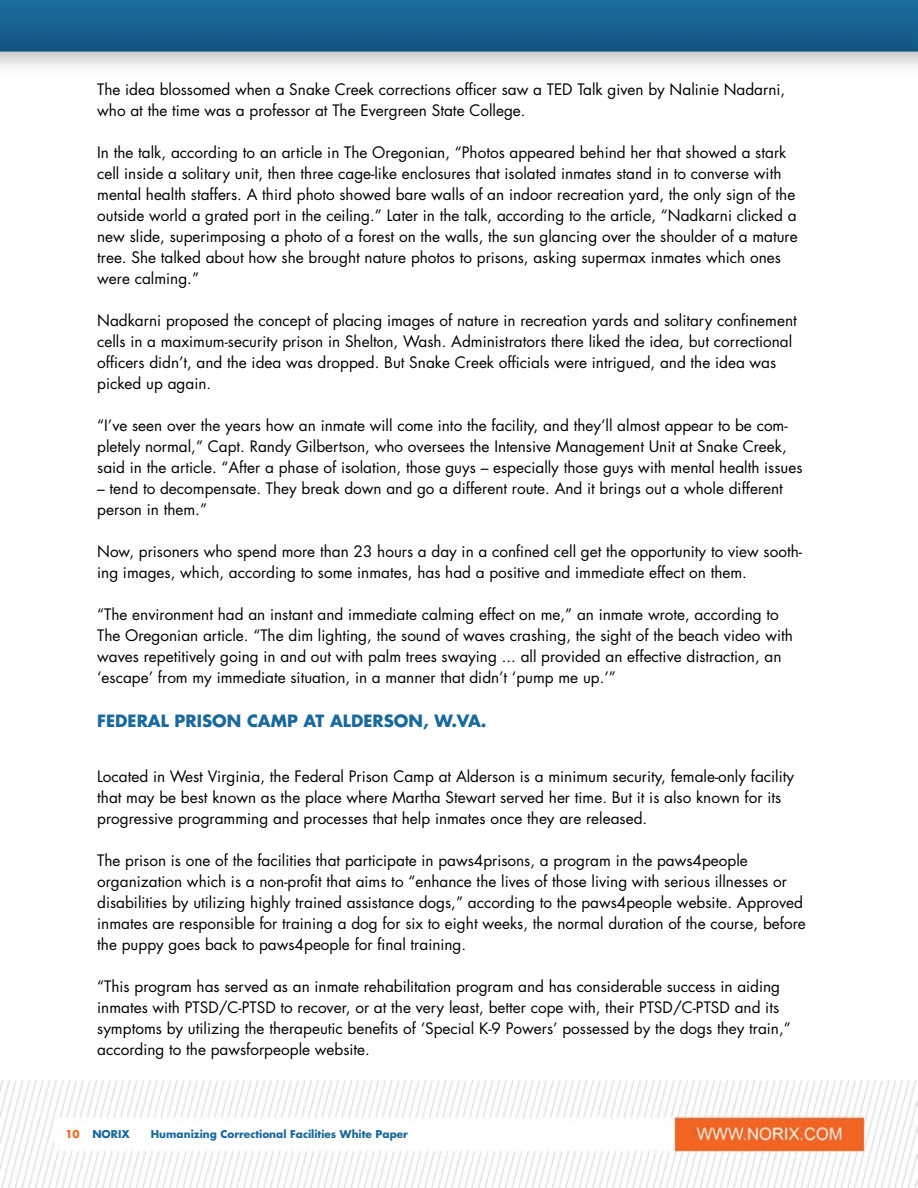
<style>
.page{position:relative;width:918px;height:1188px;background:#fff}
.page>*{position:absolute;margin:0;border:0;box-sizing:border-box;transform-origin:0 0}
.t1{font:700 16.5px "Futura Std";color:#1a699c}
.t2{font:15.3px/21px "Futura Std";color:#000}
.t3{font:700 10.5px "Futura Std";color:#1a699c}
.s1{color:#f26522}
</style>
<div class="page">
<img style="left:0;top:0;width:918px;height:1188px">
<p class="t2" style="left:97px;top:79px;width:690px">The idea blossomed when a Snake Creek corrections officer saw a TED Talk given by Nalinie Nadarni, who at the time was a professor at The Evergreen State College.</p>
<p class="t2" style="left:97px;top:142px;width:702px">In the talk, according to an article in The Oregonian, “Photos appeared behind her that showed a stark cell inside a solitary unit, then three cage-like enclosures that isolated inmates stand in to converse with mental health staffers. A third photo showed bare walls of an indoor recreation yard, the only sign of the outside world a grated port in the ceiling.” Later in the talk, according to the article, “Nadkarni clicked a new slide, superimposing a photo of a forest on the walls, the sun glancing over the shoulder of a mature tree. She talked about how she brought nature photos to prisons, asking supermax inmates which ones were calming.”</p>
<p class="t2" style="left:97px;top:310px;width:701px">Nadkarni proposed the concept of placing images of nature in recreation yards and solitary confinement cells in a maximum-security prison in Shelton, Wash. Administrators there liked the idea, but correctional officers didn’t, and the idea was dropped. But Snake Creek officials were intrigued, and the idea was picked up again.</p>
<p class="t2" style="left:97px;top:415px;width:707px">“I’ve seen over the years how an inmate will come into the facility, and they’ll almost appear to be com&shy;pletely normal,” Capt. Randy Gilbertson, who oversees the Intensive Management Unit at Snake Creek, said in the article. “After a phase of isolation, those guys – especially those guys with mental health issues</p>
<p class="t2" style="left:97px;top:478px;width:687px">– tend to decompensate. They break down and go a different route. And it brings out a whole different person in them.”</p>
<p class="t2" style="left:97px;top:541px;width:706px">Now, prisoners who spend more than 23 hours a day in a confined cell get the opportunity to view sooth&shy;ing images, which, according to some inmates, has had a positive and immediate effect on them.</p>
<p class="t2" style="left:97px;top:604px;width:697px">“The environment had an instant and immediate calming effect on me,” an inmate wrote, according to The Oregonian article. “The dim lighting, the sound of waves crashing, the sight of the beach video with waves repetitively going in and out with palm trees swaying ... all provided an effective distraction, an ‘escape’ from my immediate situation, in a manner that didn’t ‘pump me up.’”</p>
<p class="t1" style="left:97px;top:710px;width:391px">Federal Prison Camp at Alderson, W.Va.</p>
<p class="t2" style="left:97px;top:766px;width:698px">Located in West Virginia, the Federal Prison Camp at Alderson is a minimum security, female-only facility that may be best known as the place where Martha Stewart served her time. But it is also known for its progressive programming and processes that help inmates once they are released.</p>
<p class="t2" style="left:97px;top:850px;width:710px">The prison is one of the facilities that participate in paws4prisons, a program in the paws4people organization which is a non-profit that aims to “enhance the lives of those living with serious illnesses or disabilities by utilizing highly trained assistance dogs,” according to the paws4people website. Approved inmates are responsible for training a dog for six to eight weeks, the normal duration of the course, before the puppy goes back to paws4people for final training.</p>
<p class="t2" style="left:97px;top:976px;width:695px">“This program has served as an inmate rehabilitation program and has considerable success in aiding inmates with PTSD/C-PTSD to recover, or at the very least, better cope with, their PTSD/C-PTSD and its symptoms by utilizing the therapeutic benefits of ‘Special K-9 Powers’ possessed by the dogs they train,” according to the pawsforpeople website.</p>
<p class="t3" style="left:65px;top:1127px;width:24px"><span class="s1">10</span> NORI</p>
<p class="t3" style="left:121px;top:1127px;width:10px">X</p>
<p class="t3" style="left:151px;top:1127px;width:259px">Humanizing Correctional Facilities White Paper</p>
</div>
